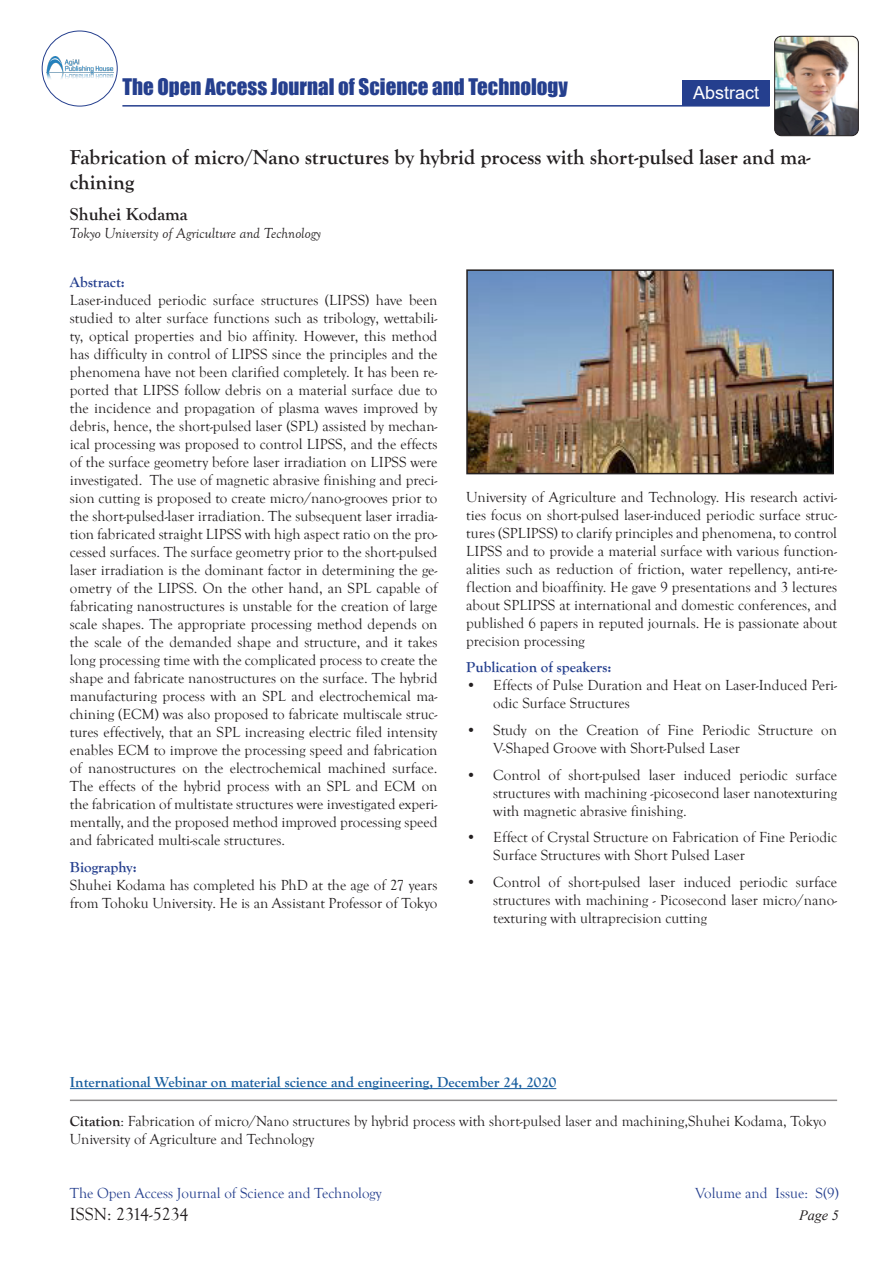
<style>
.page{position:relative;width:893px;height:1263px;background:#fff}
.page>*{position:absolute;margin:0;border:0;box-sizing:border-box;transform-origin:0 0}
.t1{font:700 21px/25.2px "Goudy Old Style T";color:#231f20}
.t2{font:21px "Impact";color:#253f8e}
.t3{font:18px "Goudy Old Style T";color:#231f20}
.t4{font:700 18px "Goudy Old Style T";color:#231f20}
.t5{font:18px "Arial";color:#fff}
.t6{font:15px/18px "Goudy Old Style T";color:#231f20}
.t7{font:700 15px "Goudy Old Style T";color:#175d9e}
.t8{font:15px "Goudy Old Style T";color:#253f8e}
.t9{font:italic 15px "Goudy Old Style T";color:#231f20}
.t10{font:700 15px "Goudy Old Style T";color:#253f8e}
.t11{font:italic 14.25px "Times New Roman";color:#231f20}
.s1{font-weight:700}
</style>
<div class="page">
<img style="left:46px;top:56px;width:67px;height:23px">
<div style="left:42px;top:31px;width:76px;height:76px;border:1px solid #253f8e;border-radius:50%"></div>
<div style="left:682px;top:80px;width:88px;height:25px;background:#253f8e"></div>
<hr style="left:122px;top:105px;width:647px;height:2px;background:#253f8e">
<img style="left:775px;top:36px;width:83px;height:100px">
<div style="left:774px;top:36px;width:85px;height:100px;border:1px solid #231f20;border-radius:7px"></div>
<hr style="left:70px;top:1099px;width:767px;height:2px;background:#231f20">
<hr style="left:70px;top:1088px;width:486px;height:1px;background:#175d9e">
<img style="left:469px;top:272px;width:362px;height:199px">
<div style="left:466px;top:269px;width:368px;height:205px;border:2px solid #231f20"></div>
<h1 class="t2" style="left:122px;top:70px;width:447px">The Open Access Journal of Science and Technology</h1>
<p class="t5" style="left:693px;top:80px;width:68px">Abstract</p>
<p class="t1" style="left:70px;top:145px;width:742px">Fabrication of micro/Nano structures by hybrid process with short-pulsed laser and ma&shy;chining</p>
<p class="t4" style="left:70px;top:204px;width:119px">Shuhei Kodama</p>
<p class="t9" style="left:70px;top:224px;width:253px">Tokyo University of Agriculture and Technology</p>
<p class="t10" style="left:70px;top:274px;width:57px">Abstract:</p>
<p class="t6" style="left:70px;top:291px;width:369px;text-align:justify">Laser-induced periodic surface structures (LIPSS) have been studied to alter surface functions such as tribology, wettabili&shy;ty, optical properties and bio affinity. However, this method has difficulty in control of LIPSS since the principles and the phenomena have not been clarified completely. It has been re&shy;ported that LIPSS follow debris on a material surface due to the incidence and propagation of plasma waves improved by debris, hence, the short-pulsed laser (SPL) assisted by mechan&shy;ical processing was proposed to control LIPSS, and the effects of the surface geometry before laser irradiation on LIPSS were investigated. The use of magnetic abrasive finishing and preci&shy;sion cutting is proposed to create micro/nano-grooves prior to the short-pulsed-laser irradiation. The subsequent laser irradia&shy;tion fabricated straight LIPSS with high aspect ratio on the pro&shy;cessed surfaces. The surface geometry prior to the short-pulsed laser irradiation is the dominant factor in determining the ge&shy;ometry of the LIPSS. On the other hand, an SPL capable of fabricating nanostructures is unstable for the creation of large scale shapes. The appropriate processing method depends on the scale of the demanded shape and structure, and it takes long processing time with the complicated process to create the shape and fabricate nanostructures on the surface. The hybrid manufacturing process with an SPL and electrochemical ma&shy;chining (ECM) was also proposed to fabricate multiscale struc&shy;tures effectively, that an SPL increasing electric filed intensity enables ECM to improve the processing speed and fabrication of nanostructures on the electrochemical machined surface.<br>The effects of the hybrid process with an SPL and ECM on the fabrication of multistate structures were investigated experi&shy;mentally, and the proposed method improved processing speed and fabricated multi-scale structures.</p>
<p class="t10" style="left:70px;top:858px;width:68px">Biography:</p>
<p class="t6" style="left:70px;top:876px;width:369px">Shuhei Kodama has completed his PhD at the age of 27 years from Tohoku University. He is an Assistant Professor of Tokyo</p>
<p class="t6" style="left:466px;top:488px;width:372px;text-align:justify">University of Agriculture and Technology. His research activi&shy;ties focus on short-pulsed laser-induced periodic surface struc&shy;tures (SPLIPSS) to clarify principles and phenomena, to control LIPSS and to provide a material surface with various function&shy;alities such as reduction of friction, water repellency, anti-re&shy;flection and bioaffinity. He gave 9 presentations and 3 lectures about SPLIPSS at international and domestic conferences, and published 6 papers in reputed journals. He is passionate about precision processing</p>
<p class="t10" style="left:466px;top:659px;width:147px">Publication of speakers:</p>
<p class="t6" style="left:493px;top:677px;width:345px;text-indent:-27px">• Effects of Pulse Duration and Heat on Laser-Induced Peri&shy;odic Surface Structures</p>
<p class="t6" style="left:493px;top:721px;width:345px;text-indent:-27px">• Study on the Creation of Fine Periodic Structure on<br>V-Shaped Groove with Short-Pulsed Laser</p>
<p class="t6" style="left:493px;top:766px;width:345px;text-align:justify;text-indent:-27px">• Control of short-pulsed laser induced periodic surface structures with machining -picosecond laser nanotexturing with magnetic abrasive finishing.</p>
<p class="t6" style="left:493px;top:828px;width:345px;text-indent:-27px">• Effect of Crystal Structure on Fabrication of Fine Periodic<br>Surface Structures with Short Pulsed Laser</p>
<p class="t6" style="left:493px;top:873px;width:345px;text-align:justify;text-indent:-27px">• Control of short-pulsed laser induced periodic surface structures with machining - Picosecond laser micro/nano&shy;texturing with ultraprecision cutting</p>
<p class="t7" style="left:70px;top:1074px;width:488px">International Webinar on material science and engineering, December 24, 2020</p>
<p class="t6" style="left:70px;top:1112px;width:758px"><span class="s1">Citation</span>: Fabrication of micro/Nano structures by hybrid process with short-pulsed laser and machining,Shuhei Kodama, Tokyo<br>University of Agriculture and Technology</p>
<p class="t8" style="left:70px;top:1185px;width:313px">The Open Access Journal of Science and Technology</p>
<p class="t3" style="left:70px;top:1204px;width:120px">ISSN: 2314-5234</p>
<p class="t8" style="left:695px;top:1185px;width:145px">Volume and Issue: S(9)</p>
<p class="t11" style="left:799px;top:1206px;width:41px">Page 5</p>
</div>
